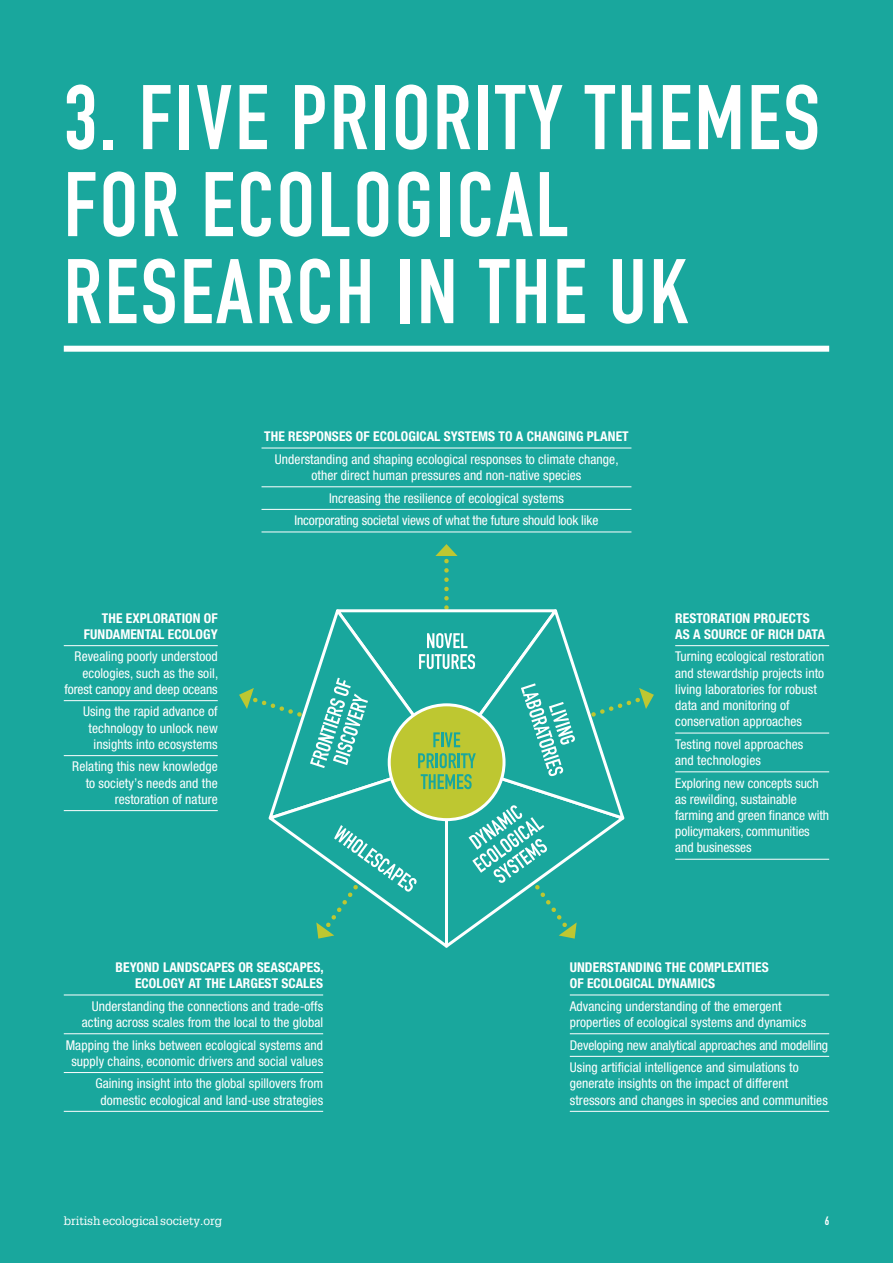
<style>
.page{position:relative;width:893px;height:1263px;background:#19a79d}
.page>*{position:absolute;margin:0;border:0;box-sizing:border-box;transform-origin:0 0}
.Normal_Body_Copy{font:90px/87px "DIN Engschrift Std";letter-spacing:.03em;color:#fff}
.Normal_wrd_2{font:condensed 13.5px/16.2px "Helvetica Neue LT Pro";letter-spacing:.005em;color:#fff}
.Normal_wrd_2-2{font:700 condensed 13.5px/16.2px "Helvetica Neue LT Pro";letter-spacing:.005em;color:#fff;text-align:right}
.Normal_Body_Copy-2{font:12px "Glypha LT Pro";color:#fff}
.Normal_Body_Copy-3{font:12px "DIN Engschrift Std";color:#fff}
</style>
<div class="page">
<div style="left:64px;top:346px;width:765px;height:6px;background:#fff"></div>
<hr style="left:261px;top:448px;width:370px;height:1px;background:#fff">
<hr style="left:261px;top:486px;width:370px;height:1px;background:#fff">
<hr style="left:261px;top:509px;width:370px;height:1px;background:#fff">
<hr style="left:261px;top:532px;width:370px;height:1px;background:#fff">
<hr style="left:64px;top:994px;width:259px;height:1px;background:#fff">
<hr style="left:64px;top:1033px;width:259px;height:1px;background:#fff">
<hr style="left:64px;top:1072px;width:259px;height:1px;background:#fff">
<hr style="left:64px;top:1111px;width:259px;height:1px;background:#fff">
<hr style="left:64px;top:645px;width:154px;height:1px;background:#fff">
<hr style="left:64px;top:700px;width:154px;height:1px;background:#fff">
<hr style="left:64px;top:755px;width:154px;height:1px;background:#fff">
<hr style="left:64px;top:810px;width:154px;height:1px;background:#fff">
<hr style="left:675px;top:645px;width:154px;height:1px;background:#fff">
<hr style="left:675px;top:733px;width:154px;height:1px;background:#fff">
<hr style="left:675px;top:771px;width:154px;height:1px;background:#fff">
<hr style="left:675px;top:859px;width:154px;height:1px;background:#fff">
<hr style="left:570px;top:994px;width:259px;height:1px;background:#fff">
<hr style="left:570px;top:1033px;width:259px;height:1px;background:#fff">
<hr style="left:570px;top:1056px;width:259px;height:1px;background:#fff">
<hr style="left:570px;top:1111px;width:259px;height:1px;background:#fff">
<svg style="left:239px;top:544px;width:415px;height:404px"></svg>
<p class="Normal_Body_Copy" style="left:64px;top:75px;width:758px">3. FIVE PRIORITY THEMES<br>FOR ECOLOGICAL<br>RESEARCH IN THE UK</p>
<p class="Normal_wrd_2-2" style="left:84px;top:610px;width:135px">THE EXPLORATION OF<br>FUNDAMENTAL ECOLOGY</p>
<p class="Normal_wrd_2" style="left:64px;top:648px;width:155px;text-align:right">Revealing poorly understood ecologies, such as the soil, forest canopy and deep oceans</p>
<p class="Normal_wrd_2" style="left:83px;top:703px;width:136px;text-align:right">Using the rapid advance of technology to unlock new insights into ecosystems</p>
<p class="Normal_wrd_2" style="left:72px;top:758px;width:147px;text-align:right">Relating this new knowledge to society’s needs and the restoration of nature</p>
<p class="Normal_wrd_2-2" style="left:264px;top:428px;width:366px">THE RESPONSES OF ECOLOGICAL SYSTEMS TO A CHANGING PLANET</p>
<p class="Normal_wrd_2" style="left:275px;top:451px;width:345px;text-align:center">Understanding and shaping ecological responses to climate change, other direct human pressures and non-native species</p>
<p class="Normal_wrd_2" style="left:329px;top:490px;width:236px">Increasing the resilience of ecological systems</p>
<p class="Normal_wrd_2" style="left:295px;top:512px;width:305px">Incorporating societal views of what the future should look like</p>
<p class="Normal_wrd_2-2" style="left:675px;top:610px;width:151px;text-align:left">RESTORATION PROJECTS<br>AS A SOURCE OF RICH DATA</p>
<p class="Normal_wrd_2" style="left:675px;top:648px;width:151px">Turning ecological restoration and stewardship projects into living laboratories for robust data and monitoring of conservation approaches</p>
<p class="Normal_wrd_2" style="left:675px;top:736px;width:130px">Testing novel approaches and technologies</p>
<p class="Normal_wrd_2" style="left:675px;top:775px;width:155px">Exploring new concepts such as rewilding, sustainable farming and green finance with policymakers, communities and businesses</p>
<p class="Normal_wrd_2-2" style="left:116px;top:959px;width:210px">BEYOND LANDSCAPES OR SEASCAPES,<br>ECOLOGY AT THE LARGEST SCALES</p>
<p class="Normal_wrd_2" style="left:82px;top:998px;width:243px;text-align:right">Understanding the connections and trade-offs acting across scales from the local to the global</p>
<p class="Normal_wrd_2" style="left:66px;top:1036px;width:259px;text-align:center">Mapping the links between ecological systems and supply chains, economic drivers and social values</p>
<p class="Normal_wrd_2" style="left:95px;top:1075px;width:229px;text-align:center">Gaining insight into the global spillovers from domestic ecological and land-use strategies</p>
<p class="Normal_wrd_2-2" style="left:570px;top:959px;width:200px;text-align:left">UNDERSTANDING THE COMPLEXITIES<br>OF ECOLOGICAL DYNAMICS</p>
<p class="Normal_wrd_2" style="left:570px;top:998px;width:238px">Advancing understanding of the emergent properties of ecological systems and dynamics</p>
<p class="Normal_wrd_2" style="left:570px;top:1036px;width:260px">Developing new analytical approaches and modelling</p>
<p class="Normal_wrd_2" style="left:570px;top:1059px;width:260px">Using artificial intelligence and simulations to generate insights on the impact of different stressors and changes in species and communities</p>
<p class="Normal_Body_Copy-2" style="left:64px;top:1213px;width:160px">british ecological society.org</p>
<p class="Normal_Body_Copy-3" style="left:825px;top:1213px;width:6px">6</p>
</div>
